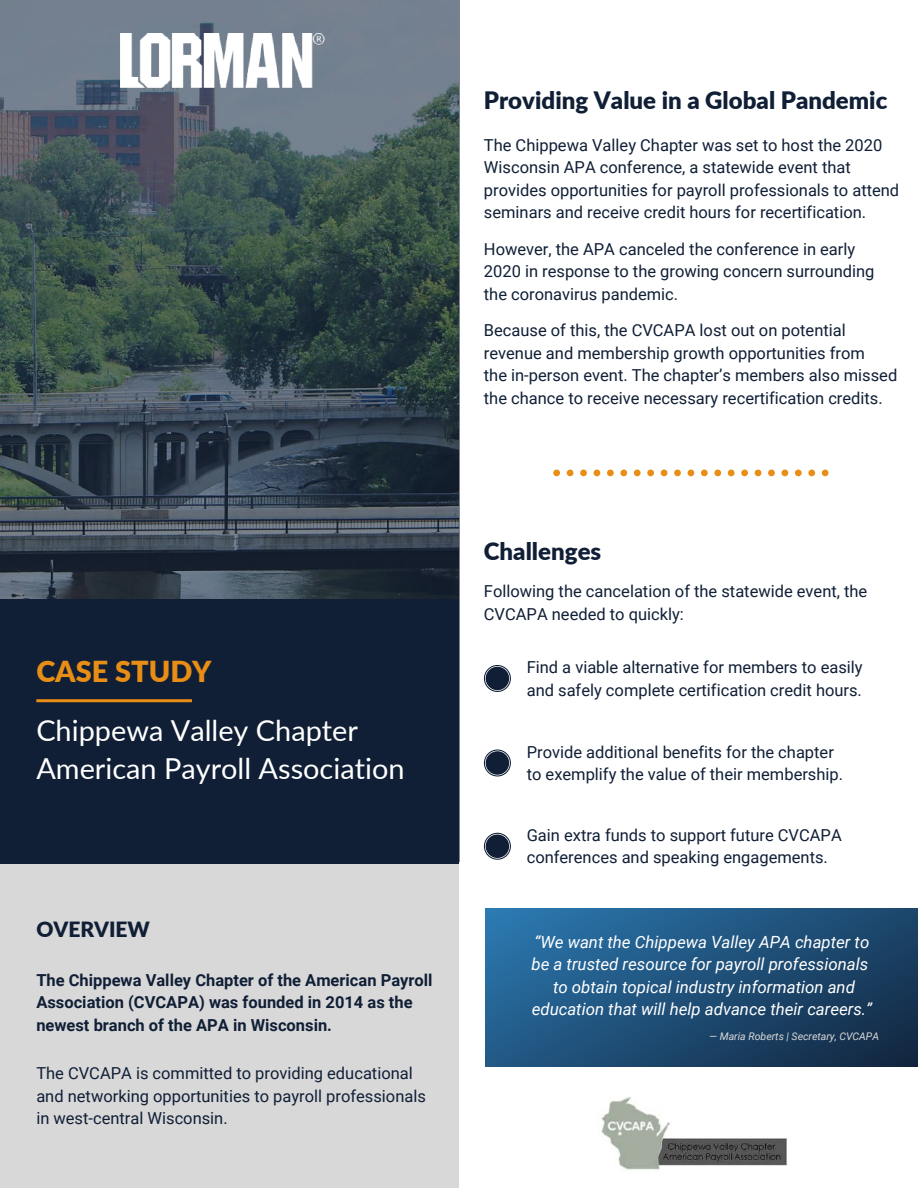
<style>
.page{position:relative;width:918px;height:1188px;background:#fff}
.page>*{position:absolute;margin:0;border:0;box-sizing:border-box;transform-origin:0 0}
.t1{font:28.95px/37.3px "Lato";color:#fff}
.t2{font:900 28.95px "Lato";color:#e88d15}
.t3{font:900 24px "Lato";color:#101f36}
.t4{font:900 21px "Lato";color:#101f36}
.t5{font:italic 16.8px/22.5px "Roboto";color:#fff;text-align:center}
.t6{font:16.5px/22.5px "Roboto";color:#101f36}
.t7{font:700 16.5px/22.5px "Roboto";color:#101f36}
.t8{font:italic 10.5px "Roboto";color:#d9d9d9}
</style>
<div class="page">
<div style="left:0;top:861px;width:459px;height:327px;background:#d6d6d6"></div>
<svg style="left:0;top:0;width:460px;height:862px;background:#415158"></svg>
<img style="left:120px;top:34px;width:209px;height:54px">
<div style="left:0;top:600px;width:459px;height:264px;background:#101f36"></div>
<svg style="left:36px;top:699px;width:156px;height:3px"></svg>
<svg style="left:553px;top:470px;width:276px;height:6px"></svg>
<svg style="left:484px;top:665px;width:27px;height:27px"></svg>
<div style="left:486px;top:667px;width:23px;height:23px;background:#101f36;border-radius:50%"></div>
<svg style="left:484px;top:750px;width:27px;height:27px"></svg>
<div style="left:486px;top:751px;width:23px;height:24px;background:#101f36;border-radius:50%"></div>
<svg style="left:484px;top:833px;width:27px;height:27px"></svg>
<div style="left:486px;top:834px;width:23px;height:24px;background:#101f36;border-radius:50%"></div>
<img style="left:601px;top:1096px;width:187px;height:74px">
<svg style="left:486px;top:908px;width:432px;height:159px;background:#1e4f78"></svg>
<h2 class="t3" style="left:484px;top:86px;width:405px">Providing Value in a Global Pandemic</h2>
<p class="t6" style="left:484px;top:134px;width:417px">The Chippewa Valley Chapter was set to host the 2020<br>Wisconsin APA conference, a statewide event that provides opportunities for payroll professionals to attend seminars and receive credit hours for recertification.</p>
<p class="t6" style="left:484px;top:238px;width:392px">However, the APA canceled the conference in early<br>2020 in response to the growing concern surrounding the coronavirus pandemic.</p>
<p class="t6" style="left:484px;top:319px;width:415px">Because of this, the CVCAPA lost out on potential revenue and membership growth opportunities from<br>the in-person event. The chapter’s members also missed the chance to receive necessary recertification credits.</p>
<h1 class="t2" style="left:36px;top:653px;width:177px">CASE STUDY</h1>
<h1 class="t1" style="left:36px;top:712px;width:370px">Chippewa Valley Chapter<br>American Payroll Association</h1>
<p class="t4" style="left:36px;top:916px;width:115px">OVERVIEW</p>
<p class="t7" style="left:36px;top:969px;width:398px">The Chippewa Valley Chapter of the American Payroll<br>Association (CVCAPA) was founded in 2014 as the newest branch of the APA in Wisconsin.</p>
<p class="t6" style="left:36px;top:1062px;width:391px">The CVCAPA is committed to providing educational and networking opportunities to payroll professionals in west-central Wisconsin.</p>
<h2 class="t3" style="left:484px;top:537px;width:119px">Challenges</h2>
<p class="t6" style="left:484px;top:581px;width:385px">Following the cancelation of the statewide event, the<br>CVCAPA needed to quickly:</p>
<p class="t6" style="left:527px;top:656px;width:338px">Find a viable alternative for members to easily and safely complete certification credit hours.</p>
<p class="t6" style="left:527px;top:741px;width:318px">Provide additional benefits for the chapter to exemplify the value of their membership.</p>
<p class="t6" style="left:527px;top:824px;width:317px">Gain extra funds to support future CVCAPA conferences and speaking engagements.</p>
<p class="t5" style="left:532px;top:931px;width:342px">“We want the Chippewa Valley APA chapter to be a trusted resource for payroll professionals to obtain topical industry information and education that will help advance their careers.”</p>
<p class="t8" style="left:709px;top:1030px;width:171px">— Maria Roberts | Secretary, CVCAPA</p>
</div>
